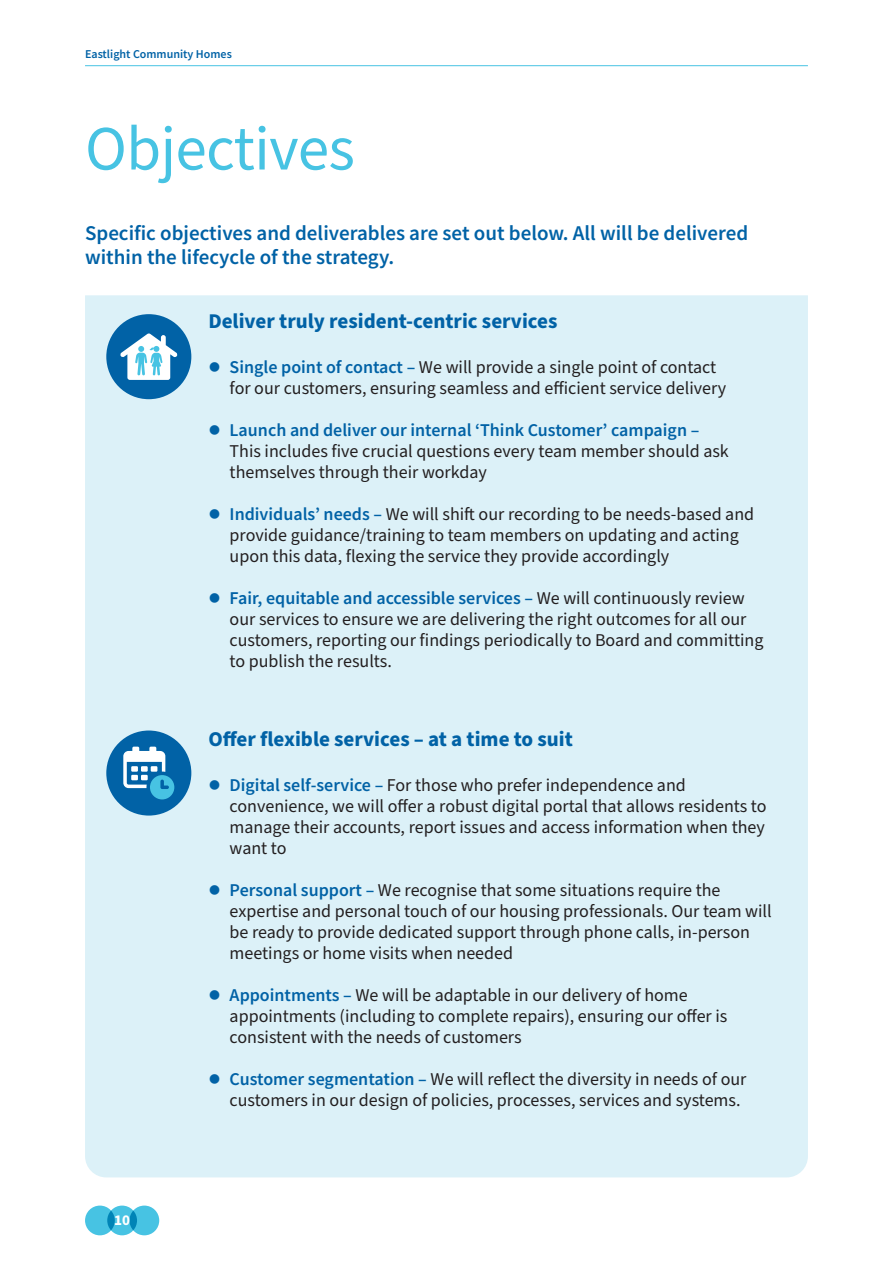
<style>
.page{position:relative;width:893px;height:1263px;background:#fff}
.page>*{position:absolute;margin:0;border:0;box-sizing:border-box;transform-origin:0 0}
.t1{font:63px "Source Sans Pro";letter-spacing:-.01em;color:#47c3e3}
.t2{font:600 21px/24px "Source Sans Pro";color:#0162a6}
.t3{font:700 21px "Source Sans Pro";color:#0162a6}
.t4{font:18px/21px "Source Sans Pro";color:#231f20}
.t5{font:700 15px "Source Sans Pro";color:#fff}
.t6{font:600 12px "Source Sans Pro";color:#0162a6}
.s1{color:#0162a6}
.s2{font-weight:600;color:#0162a6}
</style>
<div class="page">
<hr style="left:85px;top:65px;width:723px;height:1px;background:#47c3e3">
<div style="left:85px;top:1205px;width:30px;height:30px;background:#47c3e3;border-radius:50%"></div>
<div style="left:129px;top:1205px;width:30px;height:30px;background:#47c3e3;border-radius:50%"></div>
<div style="left:107px;top:1205px;width:30px;height:30px;background:#47c3e3;border-radius:50%"></div>
<svg style="left:129px;top:1210px;width:8px;height:20px"></svg>
<svg style="left:107px;top:1210px;width:8px;height:20px"></svg>
<div style="left:85px;top:295px;width:723px;height:882px;background:#dcf1f8"></div>
<div style="left:106px;top:314px;width:85px;height:85px;background:#0162a6;border-radius:50%"></div>
<svg style="left:120px;top:333px;width:58px;height:47px"></svg>
<div style="left:106px;top:730px;width:85px;height:85px;background:#0162a6;border-radius:50%"></div>
<svg style="left:123px;top:747px;width:51px;height:52px"></svg>
<p class="t6" style="left:85px;top:46px;width:148px">Eastlight Community Homes</p>
<h1 class="t1" style="left:85px;top:106px;width:271px">Objectives</h1>
<p class="t2" style="left:85px;top:220px;width:665px">Specific objectives and deliverables are set out below. All will be delivered within the lifecycle of the strategy.</p>
<p class="t3" style="left:208px;top:307px;width:351px">Deliver truly resident-centric services</p>
<p class="t4" style="left:230px;top:357px;width:498px;text-indent:-21px"><span class="s1">●</span> <span class="s2">Single point of contact –</span> We will provide a single point of contact for our customers, ensuring seamless and efficient service delivery</p>
<p class="t4" style="left:230px;top:420px;width:501px;text-indent:-21px"><span class="s1">●</span> <span class="s2">Launch and deliver our internal ‘Think Customer’ campaign –<br></span>This includes five crucial questions every team member should ask themselves through their workday</p>
<p class="t4" style="left:230px;top:504px;width:526px;text-indent:-21px"><span class="s1">●</span> <span class="s2">Individuals’ needs –</span> We will shift our recording to be needs-based and provide guidance/training to team members on updating and acting upon this data, flexing the service they provide accordingly</p>
<p class="t4" style="left:230px;top:588px;width:535px;text-indent:-21px"><span class="s1">●</span> <span class="s2">Fair, equitable and accessible services –</span> We will continuously review our services to ensure we are delivering the right outcomes for all our customers, reporting our findings periodically to Board and committing to publish the results.</p>
<p class="t5" style="left:114px;top:1210px;width:17px">10</p>
<p class="t3" style="left:208px;top:725px;width:366px">Offer flexible services – at a time to suit</p>
<p class="t4" style="left:230px;top:775px;width:538px;text-indent:-21px"><span class="s1">●</span> <span class="s2">Digital self-service –</span> For those who prefer independence and convenience, we will offer a robust digital portal that allows residents to manage their accounts, report issues and access information when they want to</p>
<p class="t4" style="left:230px;top:880px;width:544px;text-indent:-21px"><span class="s1">●</span> <span class="s2">Personal support –</span> We recognise that some situations require the expertise and personal touch of our housing professionals. Our team will be ready to provide dedicated support through phone calls, in-person meetings or home visits when needed</p>
<p class="t4" style="left:230px;top:985px;width:499px;text-indent:-21px"><span class="s1">●</span> <span class="s2">Appointments –</span> We will be adaptable in our delivery of home appointments (including to complete repairs), ensuring our offer is consistent with the needs of customers</p>
<p class="t4" style="left:230px;top:1069px;width:518px;text-indent:-21px"><span class="s1">●</span> <span class="s2">Customer segmentation –</span> We will reflect the diversity in needs of our customers in our design of policies, processes, services and systems.</p>
</div>
